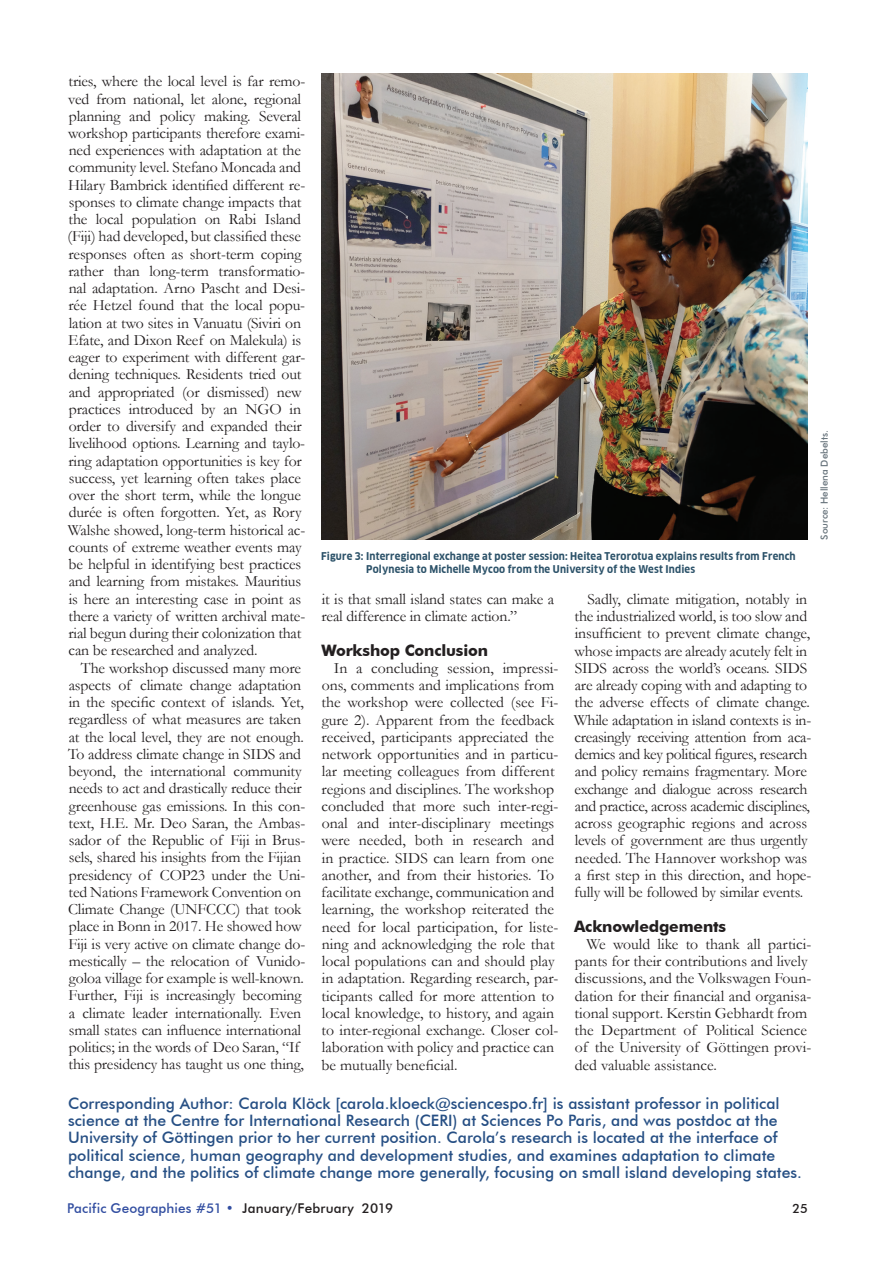
<style>
.page{position:relative;width:893px;height:1263px;background:#fff}
.page>*{position:absolute;margin:0;border:0;box-sizing:border-box;transform-origin:0 0}
.t1{font:15.75px/17.2px "Garamond";letter-spacing:-.01em;color:#231f20}
.t2{font:500 15.75px/17.2px "Futura BT";color:#264f84}
.t3{font:700 15.75px "Futura BT";letter-spacing:-.01em;color:#231f20}
.t4{font:500 13.5px "Futura BT";letter-spacing:.01em;color:#324ea1}
.t5{font:500 12.75px "Futura BT";color:#231f20}
.t6{font:10.5px/12.6px "Goethe Clan Bold VU";letter-spacing:.015em;color:#2c5269}
.t7{font:500 9.75px "Futura BT";letter-spacing:.005em;color:#69757d}
.s1{color:#231f20}
</style>
<div class="page">
<img style="left:321px;top:73px;width:487px;height:467px">
<p class="t1" style="left:68px;top:72px;width:239px">tries, where the local level is far remo&shy;ved from national, let alone, regional planning and policy making. Several workshop participants therefore exami&shy;ned experiences with adaptation at the community level. Stefano Moncada and Hilary Bambrick identified different re&shy;sponses to climate change impacts that the local population on Rabi Island (Fiji) had developed, but classified these responses often as short-term coping rather than long-term transformatio&shy;nal adaptation. Arno Pascht and Desi&shy;rée Hetzel found that the local popu&shy;lation at two sites in Vanuatu (Siviri on Efate, and Dixon Reef on Malekula) is eager to experiment with different gar&shy;dening techniques. Residents tried out and appropriated (or dismissed) new practices introduced by an NGO in order to diversify and expanded their livelihood options. Learning and taylo&shy;ring adaptation opportunities is key for success, yet learning often takes place over the short term, while the longue durée is often forgotten. Yet, as Rory Walshe showed, long-term historical ac&shy;counts of extreme weather events may be helpful in identifying best practices and learning from mistakes. Mauritius is here an interesting case in point as there a variety of written archival mate&shy;rial begun during their colonization that can be researched and analyzed.</p>
<p class="t1" style="left:68px;top:659px;width:239px;text-align:center">The workshop discussed many more aspects of climate change adaptation in the specific context of islands. Yet, regardless of what measures are taken at the local level, they are not enough.<br>To address climate change in SIDS and beyond, the international community needs to act and drastically reduce their greenhouse gas emissions. In this con&shy;text, H.E. Mr. Deo Saran, the Ambas&shy;sador of the Republic of Fiji in Brus&shy;sels, shared his insights from the Fijian presidency of COP23 under the Uni&shy;ted Nations Framework Convention on Climate Change (UNFCCC) that took place in Bonn in 2017. He showed how Fiji is very active on climate change do&shy;mestically – the relocation of Vunido&shy;goloa village for example is well-known.<br>Further, Fiji is increasingly becoming a climate leader internationally. Even small states can influence international politics; in the words of Deo Saran, “If this presidency has taught us one thing,</p>
<p class="t6" style="left:366px;top:549px;width:431px;text-indent:-45px">Figure 3: Interregional exchange at poster session: Heitea Terorotua explains results from French<br>Polynesia to Michelle Mycoo from the University of the West Indies</p>
<p class="t1" style="left:574px;top:590px;width:239px;text-align:center">Sadly, climate mitigation, notably in the industrialized world, is too slow and insufficient to prevent climate change, whose impacts are already acutely felt in SIDS across the world’s oceans. SIDS are already coping with and adapting to the adverse effects of climate change.<br>While adaptation in island contexts is in&shy;creasingly receiving attention from aca&shy;demics and key political figures, research and policy remains fragmentary. More exchange and dialogue across research and practice, across academic disciplines, across geographic regions and across levels of government are thus urgently needed. The Hannover workshop was a first step in this direction, and hope&shy;fully will be followed by similar events.</p>
<p class="t3" style="left:574px;top:916px;width:154px">Acknowledgements</p>
<p class="t1" style="left:575px;top:935px;width:238px;text-indent:12px">We would like to thank all partici&shy;pants for their contributions and lively discussions, and the Volkswagen Foun&shy;dation for their financial and organisa&shy;tional support. Kerstin Gebhardt from the Department of Political Science of the University of Göttingen provi&shy;ded valuable assistance.</p>
<p class="t1" style="left:322px;top:590px;width:234px">it is that small island states can make a real difference in climate action.”</p>
<p class="t3" style="left:322px;top:640px;width:168px">Workshop Conclusion</p>
<p class="t1" style="left:321px;top:659px;width:239px;text-indent:12px">In a concluding session, impressi&shy;ons, comments and implications from the workshop were collected (see Fi&shy;gure 2). Apparent from the feedback received, participants appreciated the network opportunities and in particu&shy;lar meeting colleagues from different regions and disciplines. The workshop concluded that more such inter-regi&shy;onal and inter-disciplinary meetings were needed, both in research and in practice. SIDS can learn from one another, and from their histories. To facilitate exchange, communication and learning, the workshop reiterated the need for local participation, for liste&shy;ning and acknowledging the role that local populations can and should play in adaptation. Regarding research, par&shy;ticipants called for more attention to local knowledge, to history, and again to inter-regional exchange. Closer col&shy;laboration with policy and practice can be mutually beneficial.</p>
<p class="t2" style="left:68px;top:1094px;width:735px">Corresponding Author: Carola Klöck [carola.kloeck@sciencespo.fr] is assistant professor in political science at the Centre for International Research (CERI) at Sciences Po Paris, and was postdoc at the University of Göttingen prior to her current position. Carola’s research is located at the interface of political science, human geography and development studies, and examines adaptation to climate change, and the politics of climate change more generally, focusing on small island developing states.</p>
<p class="t4" style="left:67px;top:1200px;width:328px">Pacific Geographies #51 • <span class="s1">January/February 2019</span></p>
<p class="t5" style="left:793px;top:1200px;width:17px">25</p>
<p class="t7" style="left:818px;top:540px;width:111px;rotate:-90deg">Source: Hellena Debelts.</p>
</div>
